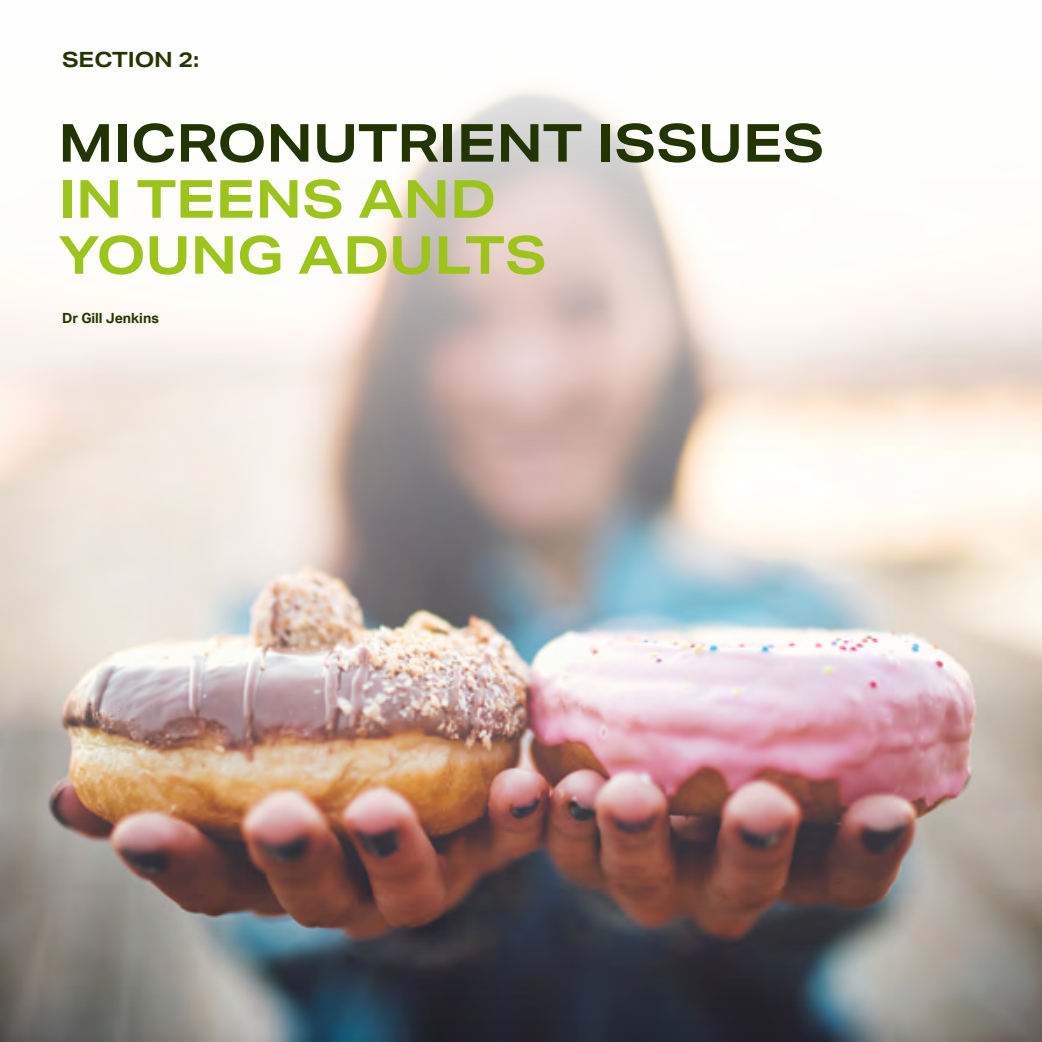
<style>
.page{position:relative;width:1042px;height:1042px;background:#fff}
.page>*{position:absolute;margin:0;border:0;box-sizing:border-box;transform-origin:0 0}
.t1{font:700 52.5px/56px "Aktiv Grotesk Ex";color:#9dc41a}
.t2{font:700 52.5px "Aktiv Grotesk Ex";color:#223500}
.t3{font:700 21px "Aktiv Grotesk Ex";letter-spacing:-.005em;color:#223500}
.t4{font:700 14px "Aktiv Grotesk";color:#223500}
</style>
<div class="page">
<img style="left:0;top:89px;width:1042px;height:953px">
<p class="t3" style="left:62px;top:47px;width:139px">SECTION 2:</p>
<p class="t2" style="left:58px;top:111px;width:767px">MICRONUTRIENT ISSUES</p>
<p class="t1" style="left:58px;top:170px;width:490px">IN TEENS AND<br>YOUNG ADULTS</p>
<p class="t4" style="left:62px;top:310px;width:98px">Dr Gill Jenkins</p>
</div>
